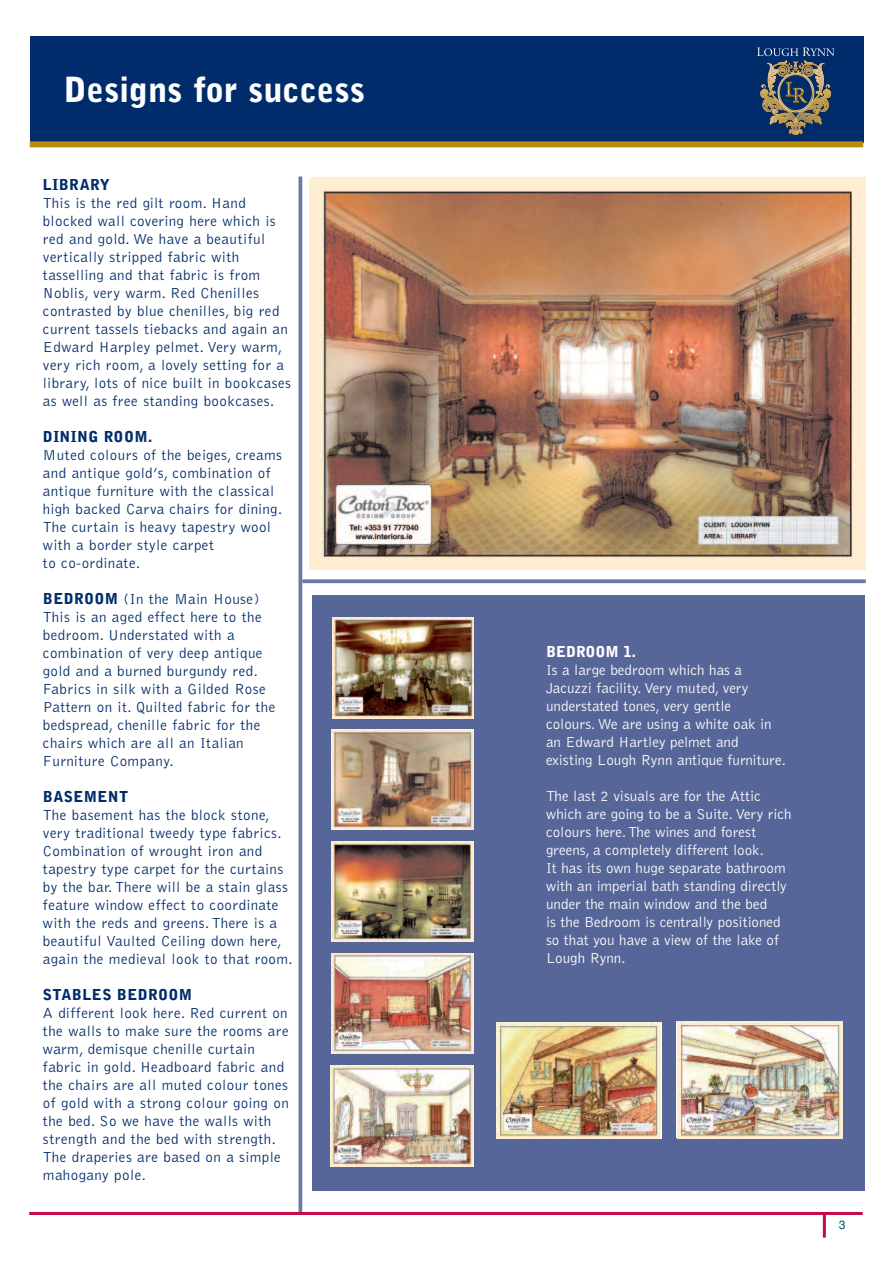
<style>
.page{position:relative;width:893px;height:1263px;background:#fff}
.page>*{position:absolute;margin:0;border:0;box-sizing:border-box;transform-origin:0 0}
.t1{font:900 34.5px "Bell Gothic";color:#fff}
.t2{font:300 15px/18px "Bell Gothic";letter-spacing:.03em;color:#002c6b}
.t3{font:300 15px/18px "Bell Gothic";color:#fff}
.t4{font:900 15px "Bell Gothic";letter-spacing:.03em;color:#002c6b}
.t5{font:900 15px "Bell Gothic";color:#fff}
.t6{font:12px "Helvetica";color:#005480}
.s1{font-weight:900}
</style>
<div class="page">
<div style="left:30px;top:36px;width:833px;height:106px;background:#002c6b"></div>
<div style="left:30px;top:141px;width:833px;height:6px;background:#bb8c07"></div>
<img style="left:757px;top:48px;width:77px;height:87px">
<hr style="left:29px;top:1212px;width:834px;height:3px;background:#c60a45">
<hr style="left:823px;top:1213px;width:3px;height:24px;background:#c60a45">
<svg style="left:298px;top:177px;width:4px;height:1035px;background:#7f89b0"></svg>
<svg style="left:302px;top:579px;width:564px;height:4px;background:#7a85ad"></svg>
<img style="left:310px;top:177px;width:555px;height:392px">
<div style="left:312px;top:595px;width:552px;height:596px;background:#576698"></div>
<img style="left:332px;top:841px;width:141px;height:100px">
<img style="left:332px;top:618px;width:142px;height:100px">
<img style="left:332px;top:729px;width:142px;height:101px">
<img style="left:331px;top:1065px;width:142px;height:101px">
<img style="left:331px;top:953px;width:143px;height:100px">
<img style="left:496px;top:1022px;width:165px;height:116px">
<img style="left:677px;top:1022px;width:165px;height:116px">
<h1 class="t1" style="left:64px;top:77px;width:303px">Designs for success</h1>
<p class="t4" style="left:43px;top:179px;width:68px">LIBRARY</p>
<p class="t2" style="left:43px;top:195px;width:249px">This is the red gilt room. Hand blocked wall covering here which is red and gold. We have a beautiful vertically stripped fabric with tasselling and that fabric is from Noblis, very warm. Red Chenilles contrasted by blue chenilles, big red current tassels tiebacks and again an Edward Harpley pelmet. Very warm, very rich room, a lovely setting for a library, lots of nice built in bookcases as well as free standing bookcases.</p>
<p class="t4" style="left:43px;top:431px;width:111px">DINING ROOM.</p>
<p class="t2" style="left:43px;top:447px;width:241px">Muted colours of the beiges, creams and antique gold’s, combination of antique furniture with the classical high backed Carva chairs for dining.<br>The curtain is heavy tapestry wool with a border style carpet<br>to co-ordinate.</p>
<p class="t2" style="left:43px;top:591px;width:234px"><span class="s1">BEDROOM</span> (In the Main House)<br>This is an aged effect here to the bedroom. Understated with a combination of very deep antique gold and a burned burgundy red.<br>Fabrics in silk with a Gilded Rose<br>Pattern on it. Quilted fabric for the bedspread, chenille fabric for the chairs which are all an Italian<br>Furniture Company.</p>
<p class="t4" style="left:43px;top:791px;width:87px">BASEMENT</p>
<p class="t2" style="left:43px;top:807px;width:251px">The basement has the block stone, very traditional tweedy type fabrics.<br>Combination of wrought iron and tapestry type carpet for the curtains by the bar. There will be a stain glass feature window effect to coordinate with the reds and greens. There is a beautiful Vaulted Ceiling down here, again the medieval look to that room.</p>
<p class="t4" style="left:43px;top:989px;width:151px">STABLES BEDROOM</p>
<p class="t2" style="left:43px;top:1005px;width:247px">A different look here. Red current on the walls to make sure the rooms are warm, demisque chenille curtain fabric in gold. Headboard fabric and the chairs are all muted colour tones of gold with a strong colour going on the bed. So we have the walls with strength and the bed with strength.<br>The draperies are based on a simple mahogany pole.</p>
<p class="t5" style="left:546px;top:646px;width:91px">BEDROOM 1.</p>
<p class="t3" style="left:546px;top:662px;width:241px">Is a large bedroom which has a Jacuzzi facility. Very muted, very understated tones, very gentle<br>colours. We are using a white oak in an Edward Hartley pelmet and existing Lough Rynn antique furniture.</p>
<p class="t3" style="left:546px;top:788px;width:247px">The last 2 visuals are for the Attic which are going to be a Suite. Very rich colours here.The wines and forest greens, a completely different look.<br>It has its own huge separate bathroom with an imperial bath standing directly under the main window and the bed<br>is the Bedroom is centrally positioned so that you have a view of the lake of Lough Rynn.</p>
<p class="t6" style="left:839px;top:1221px;width:8px">3</p>
</div>
